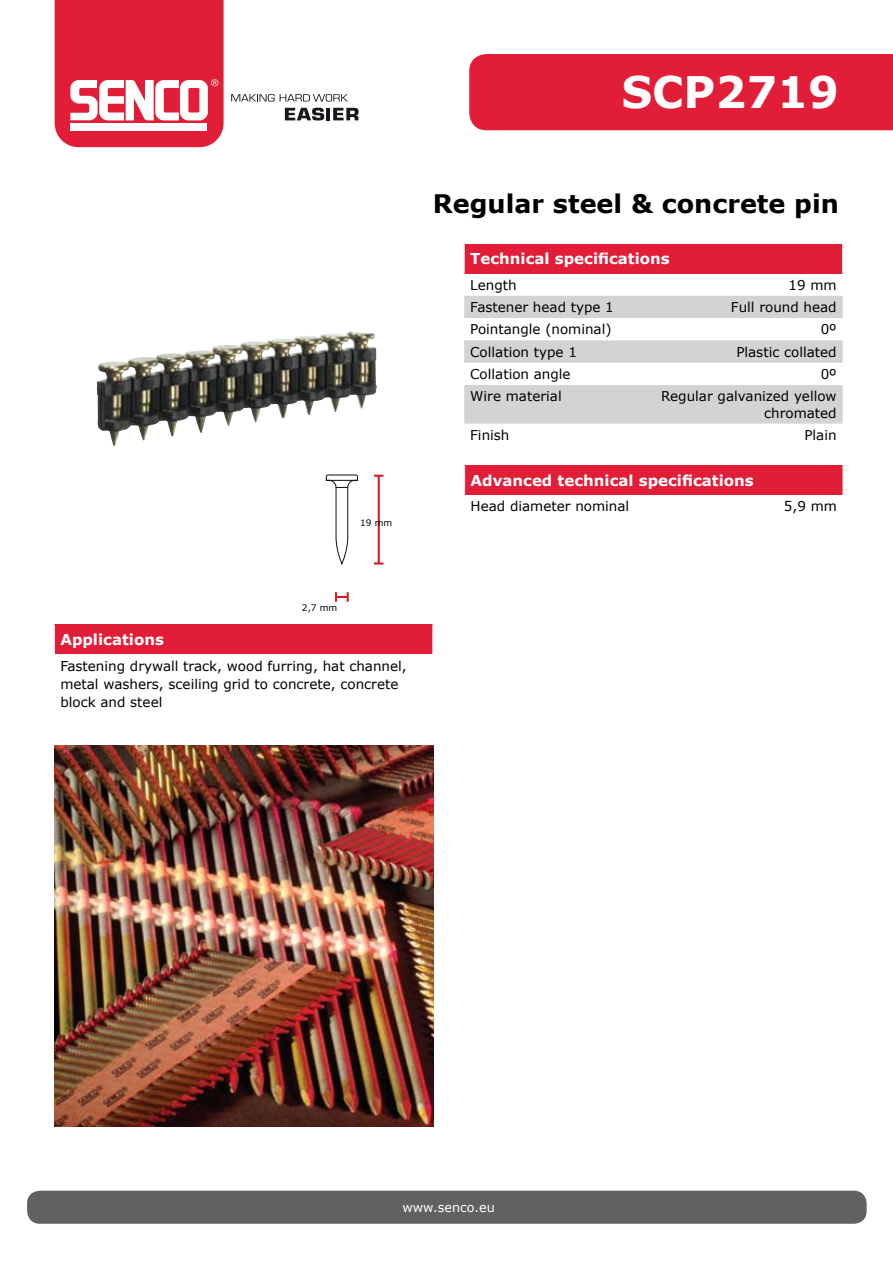
<style>
.page{position:relative;width:893px;height:1263px;background:#fff}
.page>*{position:absolute;margin:0;border:0;box-sizing:border-box;transform-origin:0 0}
.t1{font:700 43.5px "Verdana";color:#fff}
.t2{font:700 25.5px "Verdana";color:#000}
.t3{font:700 15px "Verdana";color:#fff}
.t4{font:13.5px/18px "Verdana";color:#000;text-align:right}
.t5{font:12.75px "Verdana";color:#fff}
.t6{font:9px "Verdana";color:#000}
</style>
<div class="page">
<div style="left:27px;top:1191px;width:840px;height:33px;background:#5f6162;border-radius:13px"></div>
<div style="left:465px;top:465px;width:378px;height:30px;background:#e21d38"></div>
<div style="left:464px;top:244px;width:379px;height:29px;background:#e21d38"></div>
<svg style="left:464px;top:296px;width:379px;height:128px;fill:#d1d3d4"></svg>
<svg style="left:464px;top:244px;width:1px;height:29px"></svg>
<svg style="left:842px;top:244px;width:1px;height:29px"></svg>
<img style="left:54px;top:746px;width:380px;height:381px">
<div style="left:54px;top:624px;width:379px;height:30px;background:#e21d38"></div>
<hr style="left:54px;top:624px;width:1px;height:30px;background:#fff">
<hr style="left:432px;top:624px;width:1px;height:30px;background:#fff">
<img style="left:97px;top:331px;width:254px;height:115px">
<hr style="left:378px;top:476px;width:2px;height:87px;background:#cf2228">
<svg style="left:374px;top:475px;width:10px;height:2px"></svg>
<svg style="left:374px;top:562px;width:10px;height:3px"></svg>
<svg style="left:326px;top:475px;width:32px;height:90px"></svg>
<svg style="left:335px;top:592px;width:14px;height:10px"></svg>
<svg style="left:231px;top:94px;width:117px;height:8px"></svg>
<svg style="left:285px;top:108px;width:74px;height:12px"></svg>
<svg style="left:55px;top:0;width:169px;height:147px"></svg>
<div style="left:469px;top:54px;width:424px;height:76px;background:#e21d38"></div>
<h1 class="t1" style="left:621px;top:64px;width:219px">SCP2719</h1>
<h2 class="t2" style="left:433px;top:187px;width:408px">Regular steel &amp; concrete pin</h2>
<p class="t3" style="left:470px;top:249px;width:201px">Technical specifications</p>
<p class="t4" style="left:470px;top:276px;width:48px">Length</p>
<p class="t4" style="left:788px;top:276px;width:50px">19 mm</p>
<p class="t4" style="left:470px;top:298px;width:145px">Fastener head type 1</p>
<p class="t4" style="left:731px;top:298px;width:107px">Full round head</p>
<p class="t4" style="left:470px;top:320px;width:143px">Pointangle (nominal)</p>
<p class="t4" style="left:821px;top:320px;width:17px">0º</p>
<p class="t4" style="left:470px;top:343px;width:108px">Collation type 1</p>
<p class="t4" style="left:736px;top:343px;width:102px">Plastic collated</p>
<p class="t4" style="left:470px;top:365px;width:102px">Collation angle</p>
<p class="t4" style="left:821px;top:365px;width:17px">0º</p>
<p class="t4" style="left:470px;top:387px;width:93px">Wire material</p>
<p class="t4" style="left:661px;top:388px;width:177px;line-height:16.2px">Regular galvanized yellow chromated</p>
<p class="t4" style="left:470px;top:426px;width:41px">Finish</p>
<p class="t4" style="left:804px;top:426px;width:34px">Plain</p>
<p class="t6" style="left:360px;top:516px;width:34px">19 mm</p>
<p class="t6" style="left:302px;top:602px;width:37px">2,7 mm</p>
<p class="t3" style="left:60px;top:630px;width:105px">Applications</p>
<p class="t4" style="left:60px;top:656px;width:348px;text-align:left">Fastening drywall track, wood furring, hat channel, metal washers, sceiling grid to concrete, concrete block and steel</p>
<p class="t3" style="left:471px;top:471px;width:285px">Advanced technical specifications</p>
<p class="t4" style="left:471px;top:497px;width:160px">Head diameter nominal</p>
<p class="t4" style="left:784px;top:497px;width:55px">5,9 mm</p>
<p class="t5" style="left:402px;top:1199px;width:94px">www.senco.eu</p>
</div>
